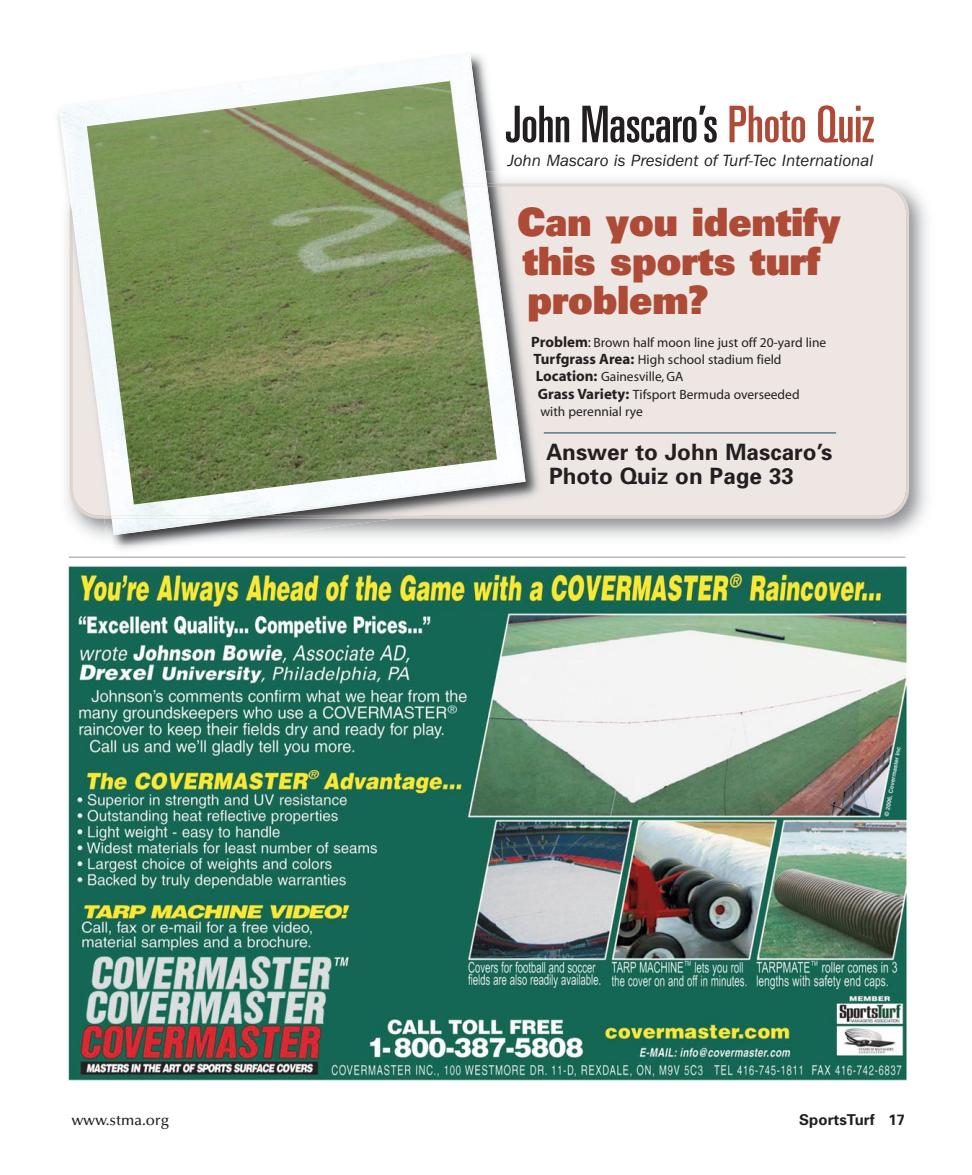
<style>
.page{position:relative;width:972px;height:1175px;background:#fff}
.page>*{position:absolute;margin:0;border:0;box-sizing:border-box;transform-origin:0 0}
.t1{font:ultra-condensed 50.7px "Univers";letter-spacing:-.01em;color:#231f20}
.t2{font:900 39px/39px "Univers";color:#ad4b37;scale:.95 1}
.t3{font:700 22.5px/23.4px "Univers";color:#231f20}
.t4{font:italic 16.95px "Franklin Gothic";color:#231f20}
.t5{font:500 15px "Optima";color:#231f20}
.t6{font:700 15px "Univers";color:#231f20}
.t7{font:13.5px "Myriad";color:#231f20}
.s1{color:#ad4b37}
.s2{font-weight:700;font-size:15px}
.s3{font-size:15px}
</style>
<div class="page">
<img style="left:66px;top:180px;width:861px;height:358px">
<div style="left:70px;top:183px;width:839px;height:335px;background:#ede6e3"></div>
<hr style="left:544px;top:432px;width:292px;height:1px;background:#0c455e">
<hr style="left:69px;top:557px;width:836px;height:1px;background:#939598">
<img style="left:104px;top:518px;width:293px;height:27px">
<img style="left:497px;top:172px;width:8px;height:11px">
<img style="left:64px;top:172px;width:6px;height:80px">
<img style="left:526px;top:186px;width:20px;height:329px">
<img style="left:263px;top:515px;width:157px;height:3px">
<svg style="left:104px;top:515px;width:7px;height:3px"></svg>
<img style="left:497px;top:183px;width:9px;height:3px">
<img style="left:70px;top:205px;width:3px;height:70px">
<img style="left:58px;top:54px;width:427px;height:118px">
<img style="left:112px;top:518px;width:128px;height:17px">
<img style="left:67px;top:172px;width:20px;height:33px">
<img style="left:73px;top:186px;width:453px;height:329px">
<img style="left:111px;top:515px;width:152px;height:3px">
<img style="left:71px;top:183px;width:16px;height:30px">
<img style="left:87px;top:81px;width:410px;height:423px">
<img style="left:68px;top:566px;width:840px;height:514px">
<p class="t1" style="left:506px;top:106px;width:370px">John Mascaro’s <span class="s1">Photo Quiz</span></p>
<p class="t4" style="left:508px;top:155px;width:367px">John Mascaro is President of Turf-Tec International</p>
<p class="t2" style="left:517px;top:206px;width:342px">Can you identify this sports turf problem?</p>
<p class="t7" style="left:531px;top:337px;width:297px"><span class="s2">Problem</span><span class="s3">:</span> Brown half moon line just off 20-yard line</p>
<p class="t7" style="left:533px;top:354px;width:250px"><span class="s2">Turfgrass Area:</span> High school stadium field</p>
<p class="t7" style="left:536px;top:372px;width:149px"><span class="s2">Location:</span> Gainesville, GA</p>
<p class="t7" style="left:538px;top:389px;width:263px"><span class="s2">Grass Variety:</span> Tifsport Bermuda overseeded</p>
<p class="t7" style="left:540px;top:407px;width:104px">with perennial rye</p>
<p class="t3" style="left:546px;top:442px;width:288px">Answer to John Mascaro’s<br>Photo Quiz on Page 33</p>
<p class="t5" style="left:72px;top:1113px;width:99px">www.stma.org</p>
<p class="t6" style="left:799px;top:1113px;width:107px">SportsTurf 17</p>
</div>
